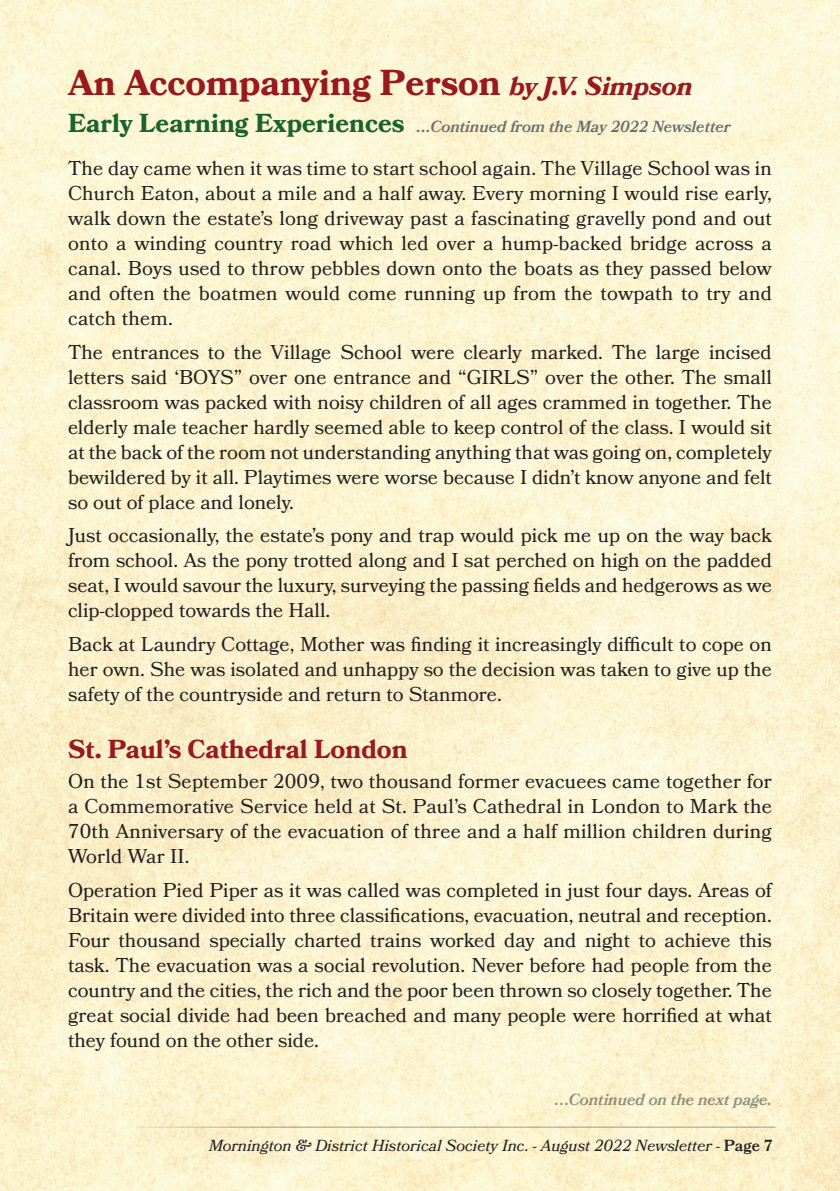
<style>
.page{position:relative;width:840px;height:1191px;background:#fff}
.page>*{position:absolute;margin:0;border:0;box-sizing:border-box;transform-origin:0 0}
.t1{font:700 36px "Bookmania";color:#981a1e}
.t2{font:700 26px "Bookmania";color:#981a1e}
.t3{font:20px/25px "Bookmania";color:#231f20;text-align:justify}
.t4{font:italic 16px "Bookmania";color:#231f20}
.t5{font:italic 600 16px "Bookmania";color:#6c6d70}
.t6{font:italic 600 16px "Bookmania";color:#939598}
.s1{font-style:italic;font-size:26px}
.s2{font-weight:700;font-style:normal;font-size:26px;color:#1c632b}
.s3{font-weight:600;font-style:normal}
</style>
<div class="page">
<img style="left:0;top:0;width:839px;height:1191px">
<hr style="left:136px;top:1126px;width:639px;height:1px;background:#bcbdc0">
<h1 class="t1" style="left:68px;top:62px;width:625px">An Accompanying Person <span class="s1">by J.V. Simpson</span></h1>
<p class="t5" style="left:68px;top:117px;width:663px"><span class="s2">Early Learning Experiences</span> ...Continued from the May 2022 Newsletter</p>
<p class="t3" style="left:68px;top:156px;width:705px">The day came when it was time to start school again. The Village School was in Church Eaton, about a mile and a half away. Every morning I would rise early, walk down the estate’s long driveway past a fascinating gravelly pond and out onto a winding country road which led over a hump-backed bridge across a canal. Boys used to throw pebbles down onto the boats as they passed below and often the boatmen would come running up from the towpath to try and catch them.</p>
<p class="t3" style="left:68px;top:339px;width:705px">The entrances to the Village School were clearly marked. The large incised letters said ‘BOYS” over one entrance and “GIRLS” over the other. The small classroom was packed with noisy children of all ages crammed in together. The elderly male teacher hardly seemed able to keep control of the class. I would sit at the back of the room not understanding anything that was going on, completely bewildered by it all. Playtimes were worse because I didn’t know anyone and felt so out of place and lonely.</p>
<p class="t3" style="left:68px;top:523px;width:705px">Just occasionally, the estate’s pony and trap would pick me up on the way back from school. As the pony trotted along and I sat perched on high on the padded seat, I would savour the luxury, surveying the passing fields and hedgerows as we clip-clopped towards the Hall.</p>
<p class="t3" style="left:68px;top:631px;width:705px">Back at Laundry Cottage, Mother was finding it increasingly difficult to cope on her own. She was isolated and unhappy so the decision was taken to give up the safety of the countryside and return to Stanmore.</p>
<h2 class="t2" style="left:68px;top:733px;width:341px">St. Paul’s Cathedral London</h2>
<p class="t3" style="left:68px;top:769px;width:705px">On the 1st September 2009, two thousand former evacuees came together for a Commemorative Service held at St. Paul’s Cathedral in London to Mark the 70th Anniversary of the evacuation of three and a half million children during World War II.</p>
<p class="t3" style="left:68px;top:877px;width:705px">Operation Pied Piper as it was called was completed in just four days. Areas of Britain were divided into three classifications, evacuation, neutral and reception.<br>Four thousand specially charted trains worked day and night to achieve this task. The evacuation was a social revolution. Never before had people from the country and the cities, the rich and the poor been thrown so closely together. The great social divide had been breached and many people were horrified at what they found on the other side.</p>
<p class="t6" style="left:555px;top:1090px;width:218px">...Continued on the next page.</p>
<p class="t4" style="left:209px;top:1136px;width:565px">Mornington &amp; District Historical Society Inc. - August 2022 Newsletter - <span class="s3">Page 7</span></p>
</div>
